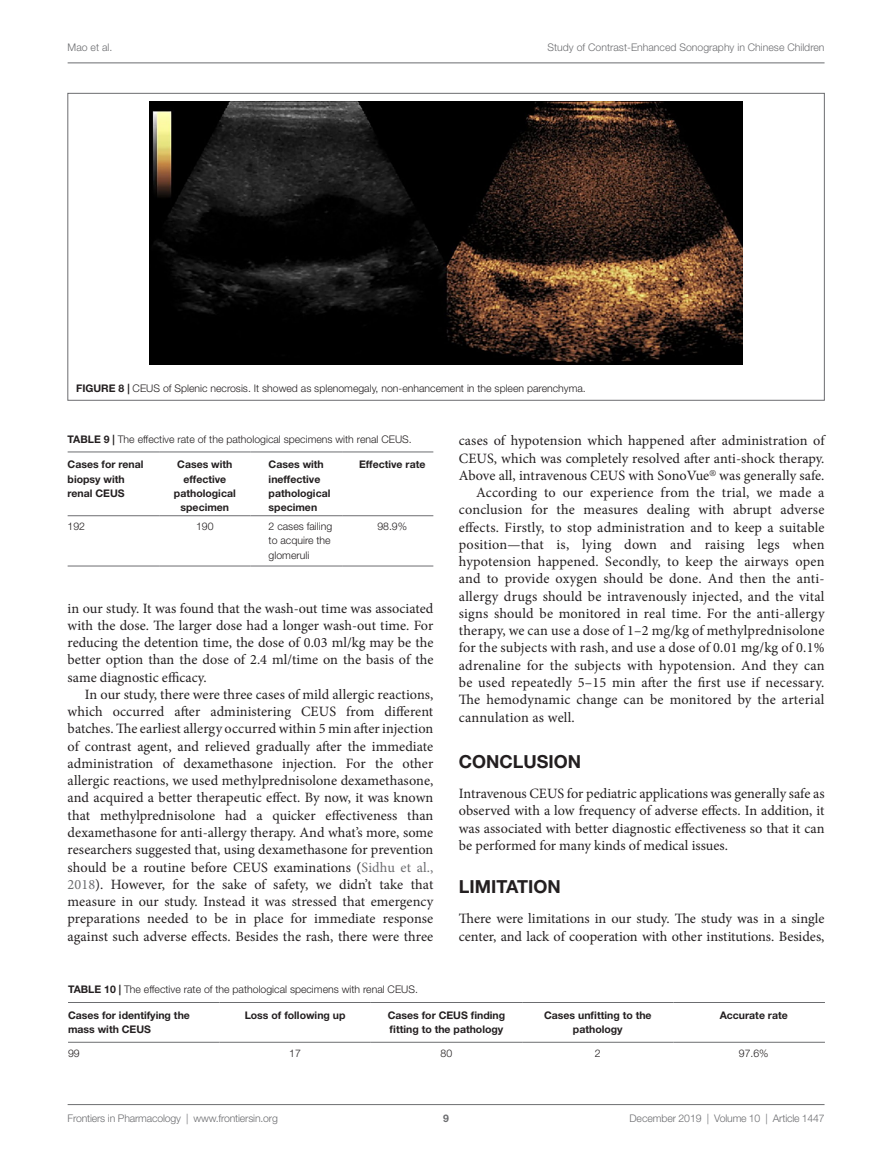
<style>
.page{position:relative;width:893px;height:1170px;background:#fff}
.page>*{position:absolute;margin:0;border:0;box-sizing:border-box;transform-origin:0 0}
._1{font:700 18px "Helvetica Neue LT Std";color:#231f20}
.T{font:14.25px/17.2px "Minion Pro MTC";letter-spacing:.005em;color:#231f20;text-align:justify}
.T1{font:14.25px/17.2px "Minion Pro MTC";color:#231f20;text-align:justify}
.TCH{font:700 10.5px/14.2px "Helvetica Neue LT Std";color:#231f20}
.t1{font:300 10.5px "Helvetica Neue LT Std";letter-spacing:-.005em;color:#6c6d70}
.TT{font:300 10.5px "Helvetica Neue LT Std";color:#231f20}
.FC{font:300 10.5px "Helvetica Neue LT Std";color:#231f20}
.TB{font:300 10.5px/14.2px "Helvetica Neue LT Std";color:#231f20}
.t2{font:700 10.5px "Helvetica Neue LT Std";color:#6c6d70}
.s1{font-weight:700}
.s2{color:#6c6d70}
</style>
<div class="page">
<hr style="left:68px;top:63px;width:756px;height:1px;background:#6c6d70">
<hr style="left:68px;top:1104px;width:756px;height:1px;background:#6c6d70">
<img style="left:150px;top:102px;width:592px;height:263px">
<hr style="left:68px;top:451px;width:91px;height:1px;background:#6c6d70">
<hr style="left:159px;top:451px;width:92px;height:1px;background:#6c6d70">
<hr style="left:251px;top:451px;width:91px;height:1px;background:#6c6d70">
<hr style="left:342px;top:451px;width:91px;height:1px;background:#6c6d70">
<hr style="left:68px;top:565px;width:91px;height:1px;background:#6c6d70">
<hr style="left:159px;top:565px;width:92px;height:1px;background:#6c6d70">
<hr style="left:251px;top:565px;width:91px;height:1px;background:#6c6d70">
<hr style="left:342px;top:565px;width:91px;height:1px;background:#6c6d70">
<hr style="left:68px;top:515px;width:91px;height:1px;background:#6c6d70">
<hr style="left:159px;top:515px;width:92px;height:1px;background:#6c6d70">
<hr style="left:251px;top:515px;width:91px;height:1px;background:#6c6d70">
<hr style="left:342px;top:515px;width:91px;height:1px;background:#6c6d70">
<hr style="left:68px;top:1002px;width:151px;height:1px;background:#6c6d70">
<hr style="left:219px;top:1002px;width:152px;height:1px;background:#6c6d70">
<hr style="left:371px;top:1002px;width:151px;height:1px;background:#6c6d70">
<hr style="left:522px;top:1002px;width:152px;height:1px;background:#6c6d70">
<hr style="left:674px;top:1002px;width:151px;height:1px;background:#6c6d70">
<hr style="left:68px;top:1041px;width:151px;height:1px;background:#6c6d70">
<hr style="left:219px;top:1041px;width:152px;height:1px;background:#6c6d70">
<hr style="left:371px;top:1041px;width:151px;height:1px;background:#6c6d70">
<hr style="left:522px;top:1041px;width:152px;height:1px;background:#6c6d70">
<hr style="left:674px;top:1041px;width:151px;height:1px;background:#6c6d70">
<p class="t1" style="left:68px;top:41px;width:46px">Mao et al.</p>
<p class="t1" style="left:548px;top:41px;width:278px">Study of Contrast-Enhanced Sonography in Chinese Children</p>
<p class="FC" style="left:76px;top:381px;width:511px"><span class="s1">FIGURE 8 |</span> CEUS of Splenic necrosis. It showed as splenomegaly, non-enhancement in the spleen parenchyma.</p>
<p class="TT" style="left:68px;top:433px;width:346px"><span class="s1">TABLE 9 |</span> The effective rate of the pathological specimens with renal CEUS.</p>
<p class="TCH" style="left:68px;top:458px;width:77px">Cases for renal biopsy with renal CEUS</p>
<p class="TCH" style="left:174px;top:458px;width:63px;text-align:center">Cases with effective pathological specimen</p>
<p class="TCH" style="left:269px;top:458px;width:63px">Cases with ineffective pathological specimen</p>
<p class="TCH" style="left:359px;top:458px;width:68px">Effective rate</p>
<p class="TB" style="left:68px;top:519px;width:19px">192</p>
<p class="TB" style="left:196px;top:519px;width:19px">190</p>
<p class="TB" style="left:269px;top:519px;width:65px">2 cases failing to acquire the glomeruli</p>
<p class="TB" style="left:377px;top:519px;width:31px">98.9%</p>
<p class="T" style="left:68px;top:599px;width:367px">in our study. It was found that the wash-out time was associated with the dose. The larger dose had a longer wash-out time. For reducing the detention time, the dose of 0.03 ml/kg may be the better option than the dose of 2.4 ml/time on the basis of the same diagnostic efficacy.</p>
<p class="T" style="left:68px;top:685px;width:367px;text-indent:17px">In our study, there were three cases of mild allergic reactions, which occurred after administering CEUS from different batches. The earliest allergy occurred within 5 min after injection of contrast agent, and relieved gradually after the immediate administration of dexamethasone injection. For the other allergic reactions, we used methylprednisolone dexamethasone, and acquired a better therapeutic effect. By now, it was known that methylprednisolone had a quicker effectiveness than dexamethasone for anti-allergy therapy. And what’s more, some researchers suggested that, using dexamethasone for prevention should be a routine before CEUS examinations (<span class="s2">Sidhu et al., 2018</span>). However, for the sake of safety, we didn’t take that measure in our study. Instead it was stressed that emergency preparations needed to be in place for immediate response against such adverse effects. Besides the rash, there were three</p>
<p class="T" style="left:459px;top:432px;width:367px">cases of hypotension which happened after administration of CEUS, which was completely resolved after anti-shock therapy.<br>Above all, intravenous CEUS with SonoVue<sup>®</sup> was generally safe.</p>
<p class="T" style="left:459px;top:484px;width:367px;text-indent:17px">According to our experience from the trial, we made a conclusion for the measures dealing with abrupt adverse effects. Firstly, to stop administration and to keep a suitable position—that is, lying down and raising legs when hypotension happened. Secondly, to keep the airways open and to provide oxygen should be done. And then the anti&shy;allergy drugs should be intravenously injected, and the vital signs should be monitored in real time. For the anti-allergy therapy, we can use a dose of 1–2 mg/kg of methylprednisolone for the subjects with rash, and use a dose of 0.01 mg/kg of 0.1% adrenaline for the subjects with hypotension. And they can be used repeatedly 5–15 min after the first use if necessary.<br>The hemodynamic change can be monitored by the arterial cannulation as well.</p>
<p class="_1" style="left:459px;top:750px;width:121px">CONCLUSION</p>
<p class="T1" style="left:459px;top:784px;width:367px">Intravenous CEUS for pediatric applications was generally safe as observed with a low frequency of adverse effects. In addition, it was associated with better diagnostic effectiveness so that it can be performed for many kinds of medical issues.</p>
<p class="_1" style="left:459px;top:875px;width:101px">LIMITATION</p>
<p class="T1" style="left:459px;top:910px;width:367px">There were limitations in our study. The study was in a single center, and lack of cooperation with other institutions. Besides,</p>
<p class="TT" style="left:68px;top:983px;width:351px"><span class="s1">TABLE 10 |</span> The effective rate of the pathological specimens with renal CEUS.</p>
<p class="TCH" style="left:68px;top:1008px;width:123px">Cases for identifying the mass with CEUS</p>
<p class="TCH" style="left:245px;top:1008px;width:102px">Loss of following up</p>
<p class="TCH" style="left:388px;top:1008px;width:119px">Cases for CEUS finding fitting to the pathology</p>
<p class="TCH" style="left:544px;top:1008px;width:109px;text-align:center">Cases unfitting to the pathology</p>
<p class="TCH" style="left:720px;top:1008px;width:70px">Accurate rate</p>
<p class="TB" style="left:68px;top:1045px;width:13px">99</p>
<p class="TB" style="left:289px;top:1045px;width:13px">17</p>
<p class="TB" style="left:441px;top:1045px;width:13px">80</p>
<p class="TB" style="left:595px;top:1045px;width:7px">2</p>
<p class="TB" style="left:739px;top:1045px;width:31px">97.6%</p>
<p class="t1" style="left:68px;top:1111px;width:212px">Frontiers in Pharmacology | www.frontiersin.org</p>
<p class="t1" style="left:629px;top:1111px;width:197px">December 2019 | Volume 10 | Article 1447</p>
<p class="t2" style="left:443px;top:1111px;width:7px">9</p>
</div>
